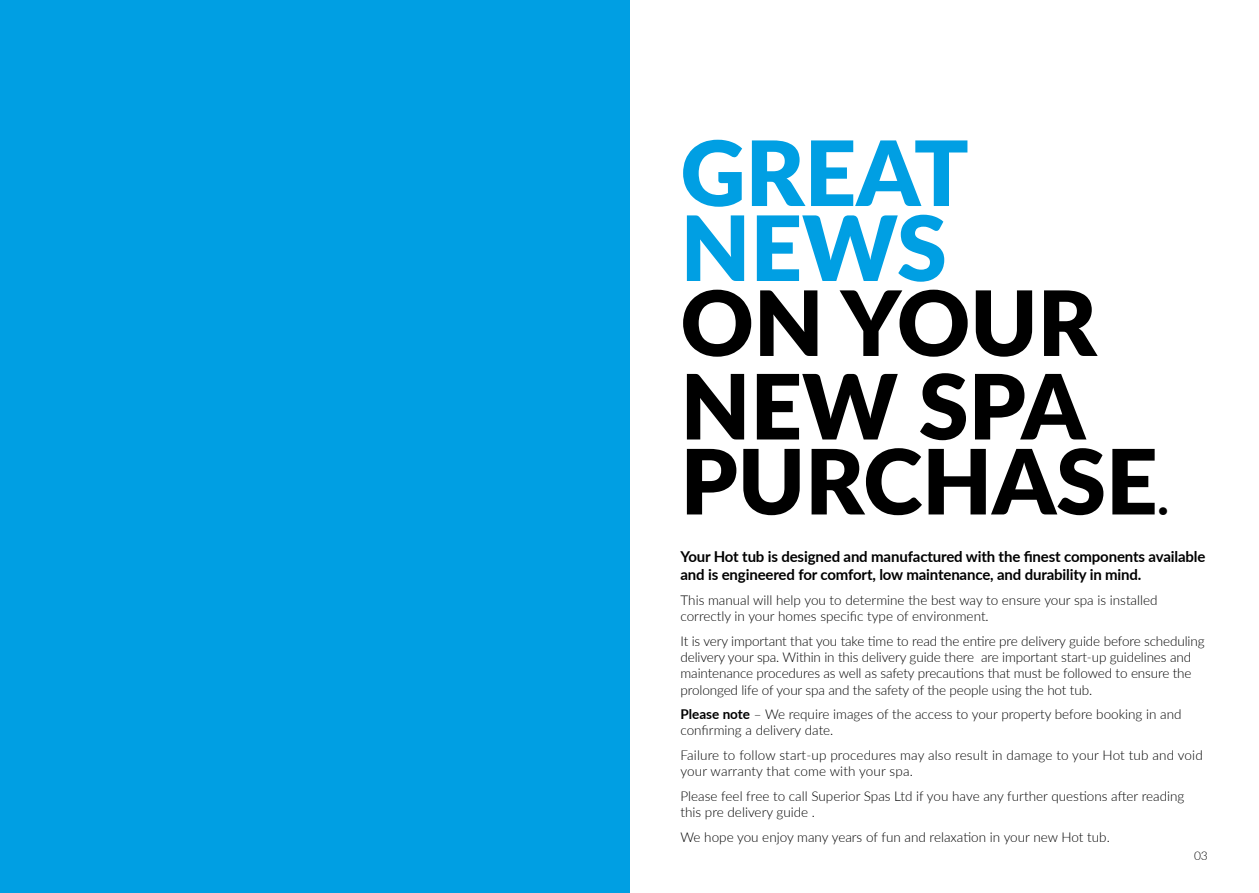
<style>
.page{position:relative;width:1259px;height:893px;background:#fff}
.page>*{position:absolute;margin:0;border:0;box-sizing:border-box;transform-origin:0 0}
.t1{font:900 90px/83.6px "Lato";color:#000}
.t2{font:900 90px/75px "Lato";color:#009fe3}
.t3{font:700 15px/18px "Lato";letter-spacing:-.01em;color:#000}
.t4{font:300 13.5px/16.2px "Lato";letter-spacing:-.005em;color:#000}
.t5{font:300 12px "Lato";color:#000}
.s1{font-size:45px}
.s2{font-weight:700}
</style>
<div class="page">
<div style="left:0;top:0;width:629px;height:893px;background:#009fe3"></div>
<h1 class="t2" style="left:680px;top:132px;width:290px">GREAT<br>NEWS</h1>
<h1 class="t1" style="left:680px;top:277px;width:418px">ON YOUR<br>NEW SPA</h1>
<h1 class="t1" style="left:680px;top:436px;width:489px">PURCHASE<span class="s1">.</span></h1>
<p class="t3" style="left:680px;top:547px;width:526px">Your Hot tub is designed and manufactured with the finest components available and is engineered for comfort, low maintenance, and durability in mind.</p>
<p class="t4" style="left:680px;top:592px;width:478px">This manual will help you to determine the best way to ensure your spa is installed correctly in your homes specific type of environment.</p>
<p class="t4" style="left:680px;top:632px;width:525px">It is very important that you take time to read the entire pre delivery guide before scheduling delivery your spa. Within in this delivery guide there are important start-up guidelines and maintenance procedures as well as safety precautions that must be followed to ensure the prolonged life of your spa and the safety of the people using the hot tub.</p>
<p class="t4" style="left:680px;top:706px;width:502px"><span class="s2">Please note</span> – We require images of the access to your property before booking in and confirming a delivery date.</p>
<p class="t4" style="left:680px;top:747px;width:524px">Failure to follow start-up procedures may also result in damage to your Hot tub and void your warranty that come with your spa.</p>
<p class="t4" style="left:680px;top:788px;width:505px">Please feel free to call Superior Spas Ltd if you have any further questions after reading this pre delivery guide .</p>
<p class="t4" style="left:680px;top:828px;width:431px">We hope you enjoy many years of fun and relaxation in your new Hot tub.</p>
<p class="t5" style="left:1194px;top:847px;width:15px">03</p>
</div>
